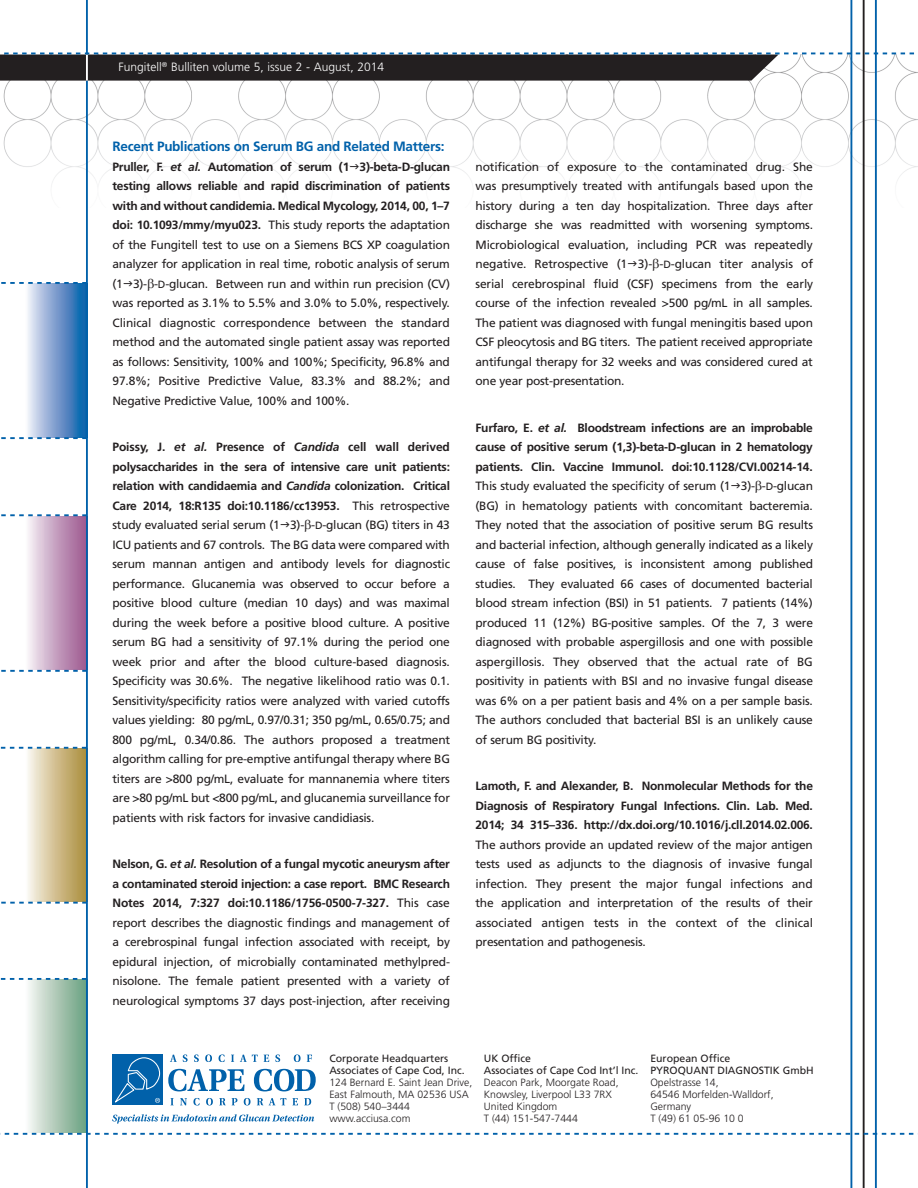
<style>
.page{position:relative;width:918px;height:1188px;background:#fff}
.page>*{position:absolute;margin:0;border:0;box-sizing:border-box;transform-origin:0 0}
.t1{font:700 13.5px "Frutiger";letter-spacing:-.02em;color:#0161aa}
.t2{font:12px/19.5px "Frutiger";letter-spacing:-.02em;color:#231f20;text-align:justify}
.t3{font:700 12px/19.5px "Frutiger";letter-spacing:-.02em;color:#231f20;text-align:justify}
.t4{font:300 12px "Frutiger";color:#fff}
.t5{font:300 10.5px/12px "Frutiger";color:#231f20}
.t6{font:10.5px/12px "Frutiger";color:#231f20}
.s1{font-weight:700}
.s2{font-weight:700;font-style:italic}
.s3{font-size:10.5px}
</style>
<div class="page">
<img style="left:3px;top:81px;width:915px;height:127px">
<svg style="left:28px;top:284px;width:58px;height:153px;background:#7aa0ce"></svg>
<div style="left:25px;top:516px;width:62px;height:154px;background:linear-gradient(to right,#f8f5f9,#9b568e)"></div>
<div style="left:25px;top:748px;width:62px;height:154px;background:linear-gradient(to right,#fcf8f2,#aa8c39)"></div>
<div style="left:25px;top:979px;width:62px;height:154px;background:linear-gradient(to right,#fbf9f7,#6aa080)"></div>
<svg style="left:1px;top:282px;width:85px;height:2px"></svg>
<svg style="left:1px;top:437px;width:85px;height:2px"></svg>
<svg style="left:1px;top:514px;width:85px;height:2px"></svg>
<svg style="left:1px;top:670px;width:85px;height:2px"></svg>
<svg style="left:1px;top:902px;width:85px;height:2px"></svg>
<svg style="left:1px;top:747px;width:85px;height:2px"></svg>
<svg style="left:1px;top:978px;width:85px;height:2px"></svg>
<hr style="left:86px;top:0;width:2px;height:1188px;background:#0161aa">
<hr style="left:875px;top:0;width:2px;height:1188px;background:#0161aa">
<hr style="left:850px;top:0;width:2px;height:1188px;background:#0161aa">
<hr style="left:863px;top:0;width:2px;height:1188px;background:#231f20">
<svg style="left:0;top:1133px;width:918px;height:2px"></svg>
<svg style="left:0;top:52px;width:918px;height:29px;background:#4e4f52"></svg>
<svg style="left:112px;top:1114px;width:202px;height:10px"></svg>
<svg style="left:170px;top:1055px;width:7px;height:7px"></svg>
<svg style="left:183px;top:1055px;width:5px;height:7px"></svg>
<svg style="left:194px;top:1055px;width:5px;height:7px"></svg>
<svg style="left:205px;top:1054px;width:7px;height:8px"></svg>
<svg style="left:219px;top:1054px;width:6px;height:8px"></svg>
<svg style="left:231px;top:1055px;width:3px;height:7px"></svg>
<svg style="left:240px;top:1055px;width:18px;height:7px"></svg>
<svg style="left:264px;top:1055px;width:5px;height:7px"></svg>
<svg style="left:275px;top:1055px;width:5px;height:7px"></svg>
<svg style="left:294px;top:1054px;width:7px;height:8px"></svg>
<svg style="left:307px;top:1055px;width:5px;height:7px"></svg>
<svg style="left:168px;top:1069px;width:77px;height:22px"></svg>
<svg style="left:254px;top:1069px;width:62px;height:22px"></svg>
<svg style="left:170px;top:1098px;width:4px;height:7px"></svg>
<svg style="left:180px;top:1098px;width:7px;height:7px"></svg>
<svg style="left:193px;top:1098px;width:7px;height:7px"></svg>
<svg style="left:206px;top:1098px;width:7px;height:7px"></svg>
<svg style="left:219px;top:1098px;width:7px;height:7px"></svg>
<svg style="left:232px;top:1098px;width:5px;height:7px"></svg>
<svg style="left:244px;top:1098px;width:7px;height:7px"></svg>
<svg style="left:257px;top:1098px;width:6px;height:7px"></svg>
<svg style="left:269px;top:1098px;width:17px;height:7px"></svg>
<svg style="left:292px;top:1098px;width:6px;height:7px"></svg>
<svg style="left:304px;top:1098px;width:7px;height:7px"></svg>
<div style="left:112px;top:1055px;width:51px;height:50px;background:#0161aa"></div>
<svg style="left:115px;top:1057px;width:46px;height:46px"></svg>
<svg style="left:350px;top:164px;width:9px;height:5px"></svg>
<p class="t4" style="left:118px;top:60px;width:267px">Fungitell<sup>®</sup> Bulliten volume 5, issue 2 - August, 2014</p>
<p class="t1" style="left:112px;top:139px;width:334px">Recent Publications on Serum BG and Related Matters:</p>
<p class="t2" style="left:112px;top:157px;width:339px"><span class="s1">Pruller, F.</span> <span class="s2">et al.</span> <span class="s1">Automation of serum (1 3)-beta-D-glucan testing allows reliable and rapid discrimination of patients with and without candidemia. Medical Mycology, 2014, 00, 1–7 doi: 10.1093/mmy/myu023.</span> This study reports the adaptation of the Fungitell test to use on a Siemens BCS XP coagulation analyzer for application in real time, robotic analysis of serum (1 3)- -<span class="s3">D</span>-glucan. Between run and within run precision (CV) was reported as 3.1% to 5.5% and 3.0% to 5.0%, respectively.<br>Clinical diagnostic correspondence between the standard method and the automated single patient assay was reported as follows: Sensitivity, 100% and 100%; Specificity, 96.8% and 97.8%; Positive Predictive Value, 83.3% and 88.2%; and Negative Predictive Value, 100% and 100%.</p>
<p class="t2" style="left:113px;top:437px;width:339px"><span class="s1">Poissy, J.</span> <span class="s2">et al.</span> <span class="s1">Presence of</span> <span class="s2">Candida</span> <span class="s1">cell wall derived polysaccharides in the sera of intensive care unit patients: relation with candidaemia and</span> <span class="s2">Candida</span> <span class="s1">colonization. Critical Care 2014, 18:R135 doi:10.1186/cc13953.</span> This retrospective study evaluated serial serum (1 3)- -<span class="s3">D</span>-glucan (BG) titers in 43<br>ICU patients and 67 controls. The BG data were compared with serum mannan antigen and antibody levels for diagnostic performance. Glucanemia was observed to occur before a positive blood culture (median 10 days) and was maximal during the week before a positive blood culture. A positive serum BG had a sensitivity of 97.1% during the period one week prior and after the blood culture-based diagnosis.<br>Specificity was 30.6%. The negative likelihood ratio was 0.1.<br>Sensitivity/specificity ratios were analyzed with varied cutoffs values yielding: 80 pg/mL, 0.97/0.31; 350 pg/mL, 0.65/0.75; and 800 pg/mL, 0.34/0.86. The authors proposed a treatment algorithm calling for pre-emptive antifungal therapy where BG titers are &gt;800 pg/mL, evaluate for mannanemia where titers are &gt;80 pg/mL but &lt;800 pg/mL, and glucanemia surveillance for patients with risk factors for invasive candidiasis.</p>
<p class="t2" style="left:113px;top:854px;width:339px"><span class="s1">Nelson, G.</span> <span class="s2">et al.</span> <span class="s1">Resolution of a fungal mycotic aneurysm after a contaminated steroid injection: a case report. BMC Research Notes 2014, 7:327 doi:10.1186/1756-0500-7-327.</span> This case report describes the diagnostic findings and management of a cerebrospinal fungal infection associated with receipt, by epidural injection, of microbially contaminated methylpred&shy;nisolone. The female patient presented with a variety of neurological symptoms 37 days post-injection, after receiving</p>
<p class="t2" style="left:476px;top:157px;width:339px">notification of exposure to the contaminated drug. She was presumptively treated with antifungals based upon the history during a ten day hospitalization. Three days after discharge she was readmitted with worsening symptoms.<br>Microbiological evaluation, including PCR was repeatedly negative. Retrospective (1 3)- -<span class="s3">D</span>-glucan titer analysis of serial cerebrospinal fluid (CSF) specimens from the early course of the infection revealed &gt;500 pg/mL in all samples.<br>The patient was diagnosed with fungal meningitis based upon CSF pleocytosis and BG titers. The patient received appropriate antifungal therapy for 32 weeks and was considered cured at one year post-presentation.</p>
<p class="t2" style="left:476px;top:418px;width:339px"><span class="s1">Furfaro, E.</span> <span class="s2">et al.</span> <span class="s1">Bloodstream infections are an improbable cause of positive serum (1,3)-beta-D-glucan in 2 hematology patients. Clin. Vaccine Immunol. doi:10.1128/CVI.00214-14.<br></span>This study evaluated the specificity of serum (1 3)- -<span class="s3">D</span>-glucan (BG) in hematology patients with concomitant bacteremia.<br>They noted that the association of positive serum BG results and bacterial infection, although generally indicated as a likely cause of false positives, is inconsistent among published studies. They evaluated 66 cases of documented bacterial blood stream infection (BSI) in 51 patients. 7 patients (14%) produced 11 (12%) BG-positive samples. Of the 7, 3 were diagnosed with probable aspergillosis and one with possible aspergillosis. They observed that the actual rate of BG positivity in patients with BSI and no invasive fungal disease was 6% on a per patient basis and 4% on a per sample basis.<br>The authors concluded that bacterial BSI is an unlikely cause of serum BG positivity.</p>
<p class="t3" style="left:476px;top:776px;width:339px">Lamoth, F. and Alexander, B. Nonmolecular Methods for the Diagnosis of Respiratory Fungal Infections. Clin. Lab. Med.<br>2014; 34 315–336. http://dx.doi.org/10.1016/j.cll.2014.02.006.</p>
<p class="t2" style="left:476px;top:835px;width:339px">The authors provide an updated review of the major antigen tests used as adjuncts to the diagnosis of invasive fungal infection. They present the major fungal infections and the application and interpretation of the results of their associated antigen tests in the context of the clinical presentation and pathogenesis.</p>
<p class="t6" style="left:329px;top:1052px;width:137px">Corporate Headquarters<br>Associates of Cape Cod, Inc.</p>
<p class="t5" style="left:329px;top:1077px;width:144px">124 Bernard E. Saint Jean Drive,<br>East Falmouth, MA 02536 USA<br>T (508) 540–3444 www.acciusa.com</p>
<p class="t6" style="left:484px;top:1052px;width:156px">UK Office<br>Associates of Cape Cod Int’l Inc.</p>
<p class="t5" style="left:484px;top:1077px;width:136px">Deacon Park, Moorgate Road,<br>Knowsley, Liverpool L33 7RX<br>United Kingdom<br>T (44) 151-547-7444</p>
<p class="t6" style="left:650px;top:1052px;width:81px">European Office<br>Pyroquant</p>
<p class="t6" style="left:717px;top:1064px;width:16px">Diagno</p>
<p class="t6" style="left:759px;top:1064px;width:12px">stik</p>
<p class="t6" style="left:783px;top:1064px;width:32px">GmbH</p>
<p class="t5" style="left:650px;top:1077px;width:125px">Opelstrasse 14,<br>64546 Morfelden-Walldorf,<br>Germany<br>T (49) 61 05-96 10 0</p>
</div>
